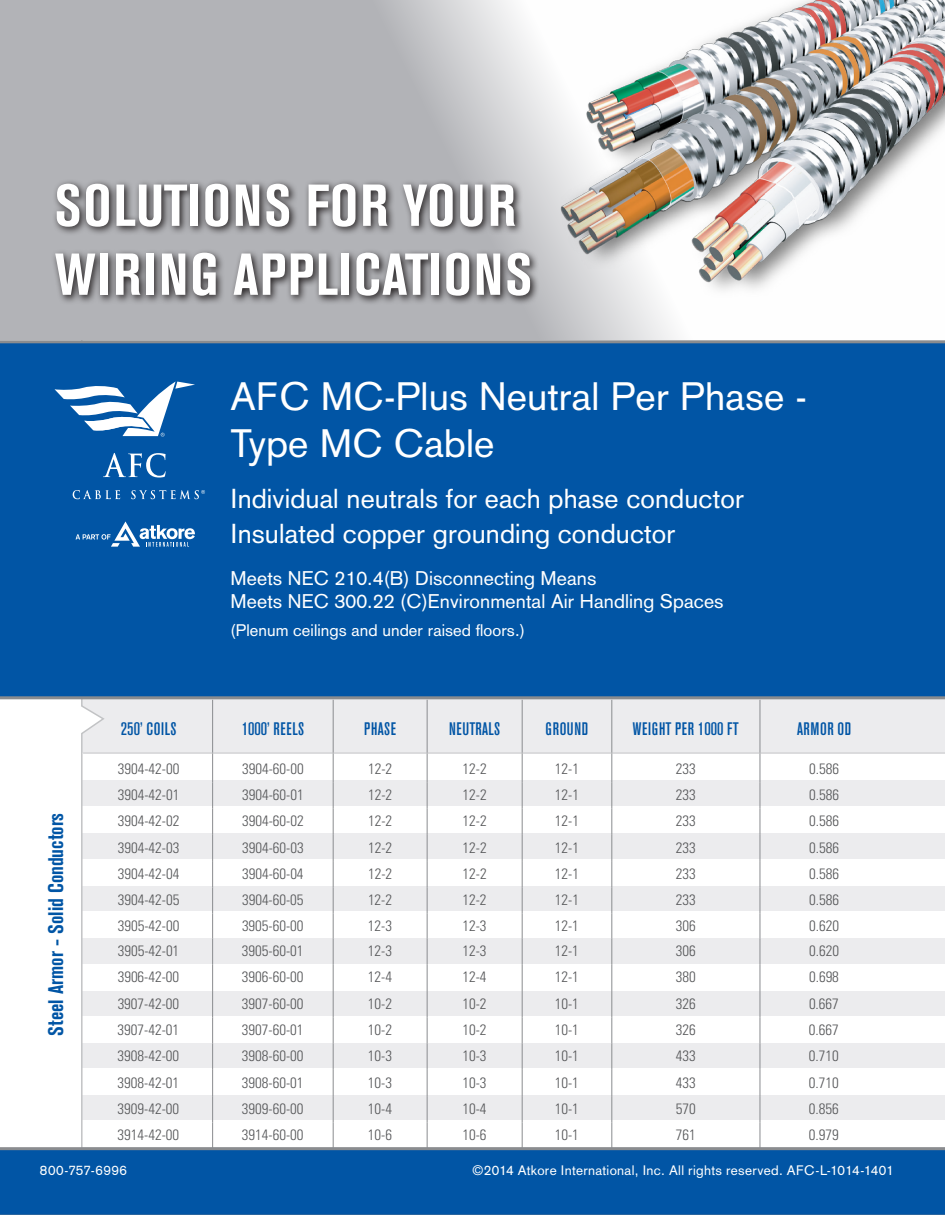
<style>
.page{position:relative;width:945px;height:1215px;background:#fff}
.page>*{position:absolute;margin:0;border:0;box-sizing:border-box;transform-origin:0 0}
.t1{font:700 condensed 58.5px/69px "Akzidenz Grotesk BE";letter-spacing:.035em;color:#fff}
.t2{font:39px/46.5px "Akzidenz Grotesk";letter-spacing:.005em;color:#fff}
.t3{font:27px/35.2px "Akzidenz Grotesk";letter-spacing:.005em;color:#fff}
.t4{font:700 condensed 21px "Akzidenz Grotesk BE";color:#0155a5}
.t5{font:19.5px/22.5px "Akzidenz Grotesk";letter-spacing:.005em;color:#fff}
.t6{font:500 condensed 18px "Akzidenz Grotesk BE";letter-spacing:.03em;color:#0155a5}
.t7{font:16.5px "Akzidenz Grotesk";letter-spacing:.005em;color:#fff}
.t8{font:300 condensed 15px "Univers";color:#57585a}
.t9{font:13.5px "Akzidenz Grotesk";letter-spacing:.025em;color:#fff}
</style>
<div class="page">
<div style="left:0;top:697px;width:945px;height:517px;background:#ececee"></div>
<div style="left:71px;top:753px;width:874px;height:27px;background:#fff"></div>
<div style="left:71px;top:806px;width:874px;height:27px;background:#fff"></div>
<div style="left:71px;top:859px;width:874px;height:26px;background:#fff"></div>
<div style="left:71px;top:912px;width:874px;height:26px;background:#fff"></div>
<div style="left:71px;top:964px;width:874px;height:27px;background:#fff"></div>
<div style="left:71px;top:1017px;width:874px;height:26px;background:#fff"></div>
<div style="left:71px;top:1069px;width:874px;height:26px;background:#fff"></div>
<div style="left:71px;top:1121px;width:874px;height:26px;background:#fff"></div>
<svg style="left:0;top:699px;width:109px;height:448px"></svg>
<svg style="left:0;top:0;width:675px;height:340px;background:#b5b6ba"></svg>
<div style="left:0;top:340px;width:945px;height:359px;background:#0155a5"></div>
<svg style="left:103px;top:453px;width:63px;height:25px"></svg>
<svg style="left:73px;top:490px;width:47px;height:9px"></svg>
<svg style="left:131px;top:490px;width:74px;height:9px"></svg>
<svg style="left:55px;top:382px;width:140px;height:55px"></svg>
<svg style="left:76px;top:521px;width:119px;height:26px;background:#3e7eba"></svg>
<svg style="left:0;top:1147px;width:945px;height:68px;background:#0858a4"></svg>
<svg style="left:51px;top:179px;width:489px;height:126px;background:#838386"></svg>
<hr style="left:212px;top:700px;width:1px;height:56px;background:#8a8c8f">
<hr style="left:333px;top:700px;width:1px;height:56px;background:#8a8c8f">
<hr style="left:427px;top:700px;width:1px;height:56px;background:#8a8c8f">
<hr style="left:522px;top:700px;width:1px;height:56px;background:#8a8c8f">
<hr style="left:612px;top:700px;width:1px;height:56px;background:#8a8c8f">
<hr style="left:760px;top:700px;width:1px;height:56px;background:#8a8c8f">
<svg style="left:212px;top:756px;width:1px;height:393px"></svg>
<svg style="left:333px;top:756px;width:1px;height:393px"></svg>
<svg style="left:427px;top:756px;width:1px;height:393px"></svg>
<svg style="left:522px;top:756px;width:1px;height:393px"></svg>
<svg style="left:612px;top:756px;width:1px;height:393px"></svg>
<svg style="left:760px;top:756px;width:1px;height:393px"></svg>
<hr style="left:83px;top:753px;width:862px;height:1px;background:#c2c3c5">
<img style="left:478px;top:0;width:467px;height:302px">
<h1 class="t1" style="left:55px;top:172px;width:479px">SOLUTIONS FOR YOUR<br>WIRING APPLICATIONS</h1>
<h3 class="t4" style="left:44px;top:1036px;width:224px;rotate:-90deg">Steel Armor - Solid Conductors</h3>
<h2 class="t2" style="left:231px;top:373px;width:578px">AFC MC-Plus Neutral Per Phase -<br>Type MC Cable</h2>
<h3 class="t3" style="left:231px;top:481px;width:515px">Individual neutrals for each phase conductor<br>Insulated copper grounding conductor</h3>
<h3 class="t5" style="left:231px;top:567px;width:495px">Meets NEC 210.4(B) Disconnecting Means<br>Meets NEC 300.22 (C)Environmental Air Handling Spaces</h3>
<p class="t7" style="left:231px;top:621px;width:296px">(Plenum ceilings and under raised floors.)</p>
<p class="t6" style="left:121px;top:719px;width:57px">250’ COILS</p>
<p class="t6" style="left:242px;top:719px;width:64px">1000’ REELS</p>
<p class="t6" style="left:364px;top:719px;width:33px">PHASE</p>
<p class="t6" style="left:449px;top:719px;width:53px">NEUTRALS</p>
<p class="t6" style="left:546px;top:719px;width:44px">GROUND</p>
<p class="t6" style="left:633px;top:719px;width:107px">WEIGHT PER 1000 FT</p>
<p class="t6" style="left:797px;top:719px;width:55px">ARMOR OD</p>
<p class="t8" style="left:118px;top:759px;width:63px">3904-42-00</p>
<p class="t8" style="left:242px;top:759px;width:63px">3904-60-00</p>
<p class="t8" style="left:368px;top:759px;width:26px">12-2</p>
<p class="t8" style="left:463px;top:759px;width:26px">12-2</p>
<p class="t8" style="left:555px;top:759px;width:26px">12-1</p>
<p class="t8" style="left:676px;top:759px;width:21px">233</p>
<p class="t8" style="left:809px;top:759px;width:31px">0.586</p>
<p class="t8" style="left:118px;top:786px;width:63px">3904-42-01</p>
<p class="t8" style="left:242px;top:786px;width:63px">3904-60-01</p>
<p class="t8" style="left:368px;top:786px;width:26px">12-2</p>
<p class="t8" style="left:463px;top:786px;width:26px">12-2</p>
<p class="t8" style="left:555px;top:786px;width:26px">12-1</p>
<p class="t8" style="left:676px;top:786px;width:21px">233</p>
<p class="t8" style="left:809px;top:786px;width:31px">0.586</p>
<p class="t8" style="left:118px;top:812px;width:63px">3904-42-02</p>
<p class="t8" style="left:242px;top:812px;width:63px">3904-60-02</p>
<p class="t8" style="left:368px;top:812px;width:26px">12-2</p>
<p class="t8" style="left:463px;top:812px;width:26px">12-2</p>
<p class="t8" style="left:555px;top:812px;width:26px">12-1</p>
<p class="t8" style="left:676px;top:812px;width:21px">233</p>
<p class="t8" style="left:809px;top:812px;width:31px">0.586</p>
<p class="t8" style="left:118px;top:838px;width:63px">3904-42-03</p>
<p class="t8" style="left:242px;top:838px;width:63px">3904-60-03</p>
<p class="t8" style="left:368px;top:838px;width:26px">12-2</p>
<p class="t8" style="left:463px;top:838px;width:26px">12-2</p>
<p class="t8" style="left:555px;top:838px;width:26px">12-1</p>
<p class="t8" style="left:676px;top:838px;width:21px">233</p>
<p class="t8" style="left:809px;top:838px;width:31px">0.586</p>
<p class="t8" style="left:118px;top:865px;width:63px">3904-42-04</p>
<p class="t8" style="left:242px;top:865px;width:63px">3904-60-04</p>
<p class="t8" style="left:368px;top:865px;width:26px">12-2</p>
<p class="t8" style="left:463px;top:865px;width:26px">12-2</p>
<p class="t8" style="left:555px;top:865px;width:26px">12-1</p>
<p class="t8" style="left:676px;top:865px;width:21px">233</p>
<p class="t8" style="left:809px;top:865px;width:31px">0.586</p>
<p class="t8" style="left:118px;top:891px;width:63px">3904-42-05</p>
<p class="t8" style="left:242px;top:891px;width:63px">3904-60-05</p>
<p class="t8" style="left:368px;top:891px;width:26px">12-2</p>
<p class="t8" style="left:463px;top:891px;width:26px">12-2</p>
<p class="t8" style="left:555px;top:891px;width:26px">12-1</p>
<p class="t8" style="left:676px;top:891px;width:21px">233</p>
<p class="t8" style="left:809px;top:891px;width:31px">0.586</p>
<p class="t8" style="left:118px;top:917px;width:63px">3905-42-00</p>
<p class="t8" style="left:242px;top:917px;width:63px">3905-60-00</p>
<p class="t8" style="left:368px;top:917px;width:26px">12-3</p>
<p class="t8" style="left:462px;top:917px;width:26px">12-3</p>
<p class="t8" style="left:555px;top:917px;width:26px">12-1</p>
<p class="t8" style="left:676px;top:917px;width:21px">306</p>
<p class="t8" style="left:809px;top:917px;width:31px">0.620</p>
<p class="t8" style="left:118px;top:942px;width:63px">3905-42-01</p>
<p class="t8" style="left:242px;top:942px;width:63px">3905-60-01</p>
<p class="t8" style="left:368px;top:942px;width:26px">12-3</p>
<p class="t8" style="left:462px;top:942px;width:26px">12-3</p>
<p class="t8" style="left:555px;top:942px;width:26px">12-1</p>
<p class="t8" style="left:676px;top:942px;width:21px">306</p>
<p class="t8" style="left:809px;top:942px;width:31px">0.620</p>
<p class="t8" style="left:118px;top:968px;width:63px">3906-42-00</p>
<p class="t8" style="left:242px;top:968px;width:63px">3906-60-00</p>
<p class="t8" style="left:368px;top:968px;width:26px">12-4</p>
<p class="t8" style="left:462px;top:968px;width:26px">12-4</p>
<p class="t8" style="left:555px;top:968px;width:26px">12-1</p>
<p class="t8" style="left:676px;top:968px;width:21px">380</p>
<p class="t8" style="left:809px;top:968px;width:31px">0.698</p>
<p class="t8" style="left:118px;top:994px;width:63px">3907-42-00</p>
<p class="t8" style="left:242px;top:994px;width:63px">3907-60-00</p>
<p class="t8" style="left:368px;top:994px;width:26px">10-2</p>
<p class="t8" style="left:462px;top:994px;width:26px">10-2</p>
<p class="t8" style="left:555px;top:994px;width:26px">10-1</p>
<p class="t8" style="left:676px;top:994px;width:21px">326</p>
<p class="t8" style="left:809px;top:994px;width:31px">0.667</p>
<p class="t8" style="left:118px;top:1021px;width:63px">3907-42-01</p>
<p class="t8" style="left:242px;top:1021px;width:63px">3907-60-01</p>
<p class="t8" style="left:368px;top:1021px;width:26px">10-2</p>
<p class="t8" style="left:462px;top:1021px;width:26px">10-2</p>
<p class="t8" style="left:555px;top:1021px;width:26px">10-1</p>
<p class="t8" style="left:676px;top:1021px;width:21px">326</p>
<p class="t8" style="left:809px;top:1021px;width:31px">0.667</p>
<p class="t8" style="left:118px;top:1047px;width:63px">3908-42-00</p>
<p class="t8" style="left:242px;top:1047px;width:63px">3908-60-00</p>
<p class="t8" style="left:368px;top:1047px;width:26px">10-3</p>
<p class="t8" style="left:462px;top:1047px;width:26px">10-3</p>
<p class="t8" style="left:555px;top:1047px;width:26px">10-1</p>
<p class="t8" style="left:676px;top:1047px;width:21px">433</p>
<p class="t8" style="left:809px;top:1047px;width:31px">0.710</p>
<p class="t8" style="left:118px;top:1073px;width:63px">3908-42-01</p>
<p class="t8" style="left:242px;top:1073px;width:63px">3908-60-01</p>
<p class="t8" style="left:368px;top:1073px;width:26px">10-3</p>
<p class="t8" style="left:462px;top:1073px;width:26px">10-3</p>
<p class="t8" style="left:555px;top:1073px;width:26px">10-1</p>
<p class="t8" style="left:676px;top:1073px;width:21px">433</p>
<p class="t8" style="left:809px;top:1073px;width:31px">0.710</p>
<p class="t8" style="left:118px;top:1100px;width:63px">3909-42-00</p>
<p class="t8" style="left:242px;top:1100px;width:63px">3909-60-00</p>
<p class="t8" style="left:368px;top:1100px;width:26px">10-4</p>
<p class="t8" style="left:462px;top:1100px;width:26px">10-4</p>
<p class="t8" style="left:555px;top:1100px;width:26px">10-1</p>
<p class="t8" style="left:676px;top:1100px;width:21px">570</p>
<p class="t8" style="left:809px;top:1100px;width:31px">0.856</p>
<p class="t8" style="left:118px;top:1126px;width:63px">3914-42-00</p>
<p class="t8" style="left:242px;top:1126px;width:63px">3914-60-00</p>
<p class="t8" style="left:368px;top:1126px;width:26px">10-6</p>
<p class="t8" style="left:462px;top:1126px;width:26px">10-6</p>
<p class="t8" style="left:555px;top:1126px;width:26px">10-1</p>
<p class="t8" style="left:676px;top:1126px;width:21px">761</p>
<p class="t8" style="left:809px;top:1126px;width:31px">0.979</p>
<p class="t9" style="left:40px;top:1163px;width:89px">800-757-6996</p>
<p class="t9" style="left:473px;top:1163px;width:423px">©2014 Atkore International, Inc. All rights reserved. AFC-L-1014-1401</p>
</div>
